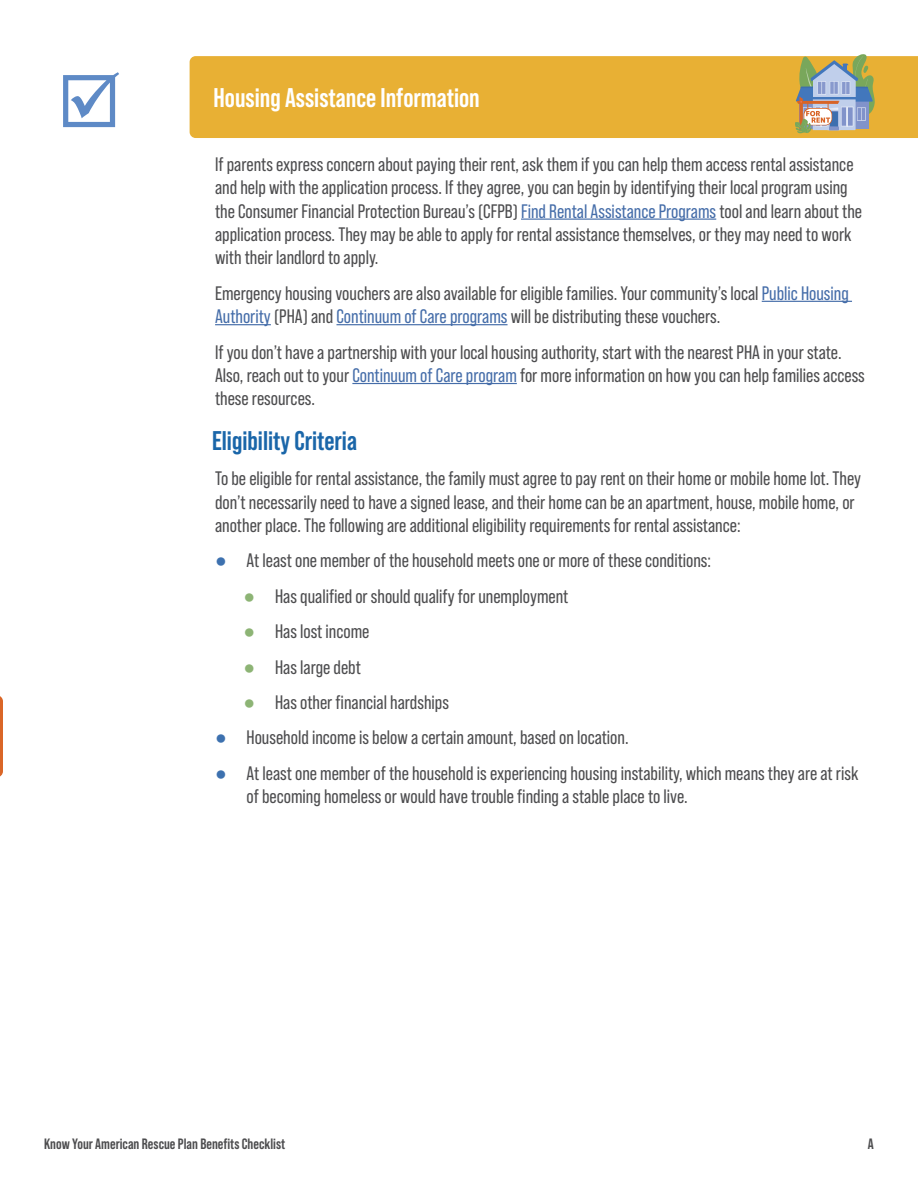
<style>
.page{position:relative;width:918px;height:1188px;background:#fff}
.page>*{position:absolute;margin:0;border:0;box-sizing:border-box;transform-origin:0 0}
.t1{font:700 27px "Bebas Neue Pro";color:#fff}
.t2{font:700 27px "Bebas Neue Pro";color:#1a66a9}
.t3{font:19.5px/23.4px "Bebas Neue Pro";color:#4d4d4f}
.t4{font:19.5px "Arial Narrow";color:#3d71af}
.t5{font:700 15px "Bebas Neue Pro";color:#4d4d4f}
.s1{color:#456da9}
.s2{font-family:"Arial Narrow";color:#8db475}
.s3{font-family:"Arial Narrow";color:#3d71af}
</style>
<div class="page">
<div style="left:190px;top:56px;width:728px;height:82px;background:#e8b034"></div>
<hr style="left:521px;top:219px;width:195px;height:1px;background:#456da9">
<hr style="left:762px;top:301px;width:90px;height:1px;background:#456da9">
<hr style="left:215px;top:324px;width:56px;height:1px;background:#456da9">
<hr style="left:336px;top:324px;width:172px;height:1px;background:#456da9">
<hr style="left:352px;top:383px;width:165px;height:1px;background:#456da9">
<svg style="left:0;top:696px;width:3px;height:81px"></svg>
<svg style="left:790px;top:54px;width:85px;height:81px;background:#b0ac90"></svg>
<h3 class="t1" style="left:214px;top:82px;width:268px">Housing Assistance Information</h3>
<p class="t3" style="left:215px;top:152px;width:648px">If parents express concern about paying their rent, ask them if you can help them access rental assistance and help with the application process. If they agree, you can begin by identifying their local program using the Consumer Financial Protection Bureau’s (CFPB) <span class="s1">Find Rental Assistance Programs</span> tool and learn about the application process. They may be able to apply for rental assistance themselves, or they may need to work with their landlord to apply.</p>
<p class="t3" style="left:215px;top:281px;width:635px">Emergency housing vouchers are also available for eligible families. Your community’s local <span class="s1">Public Housing<br>Authority</span> (PHA) and <span class="s1">Continuum of Care programs</span> will be distributing these vouchers.</p>
<p class="t3" style="left:215px;top:340px;width:651px">If you don’t have a partnership with your local housing authority, start with the nearest PHA in your state.<br>Also, reach out to your <span class="s1">Continuum of Care program</span> for more information on how you can help families access these resources.</p>
<h2 class="t2" style="left:212px;top:425px;width:146px">Eligibility Criteria</h2>
<p class="t3" style="left:215px;top:467px;width:648px">To be eligible for rental assistance, the family must agree to pay rent on their home or mobile home lot. They don’t necessarily need to have a signed lease, and their home can be an apartment, house, mobile home, or another place. The following are additional eligibility requirements for rental assistance:</p>
<p class="t4" style="left:215px;top:546px;width:13px">●</p>
<p class="t3" style="left:247px;top:549px;width:466px">At least one member of the household meets one or more of these conditions:</p>
<p class="t3" style="left:244px;top:584px;width:326px"><span class="s2">●</span> Has qualified or should qualify for unemployment</p>
<p class="t3" style="left:244px;top:620px;width:127px"><span class="s2">●</span> Has lost income</p>
<p class="t3" style="left:244px;top:655px;width:119px"><span class="s2">●</span> Has large debt</p>
<p class="t3" style="left:244px;top:690px;width:207px"><span class="s2">●</span> Has other financial hardships</p>
<p class="t3" style="left:215px;top:726px;width:415px"><span class="s3">●</span> Household income is below a certain amount, based on location.</p>
<p class="t3" style="left:247px;top:761px;width:613px;text-indent:-31px"><span class="s3">●</span> At least one member of the household is experiencing housing instability, which means they are at risk of becoming homeless or would have trouble finding a stable place to live.</p>
<p class="t5" style="left:44px;top:1135px;width:243px">Know Your American Rescue Plan Benefits Checklist</p>
<p class="t5" style="left:868px;top:1135px;width:7px">A</p>
</div>
